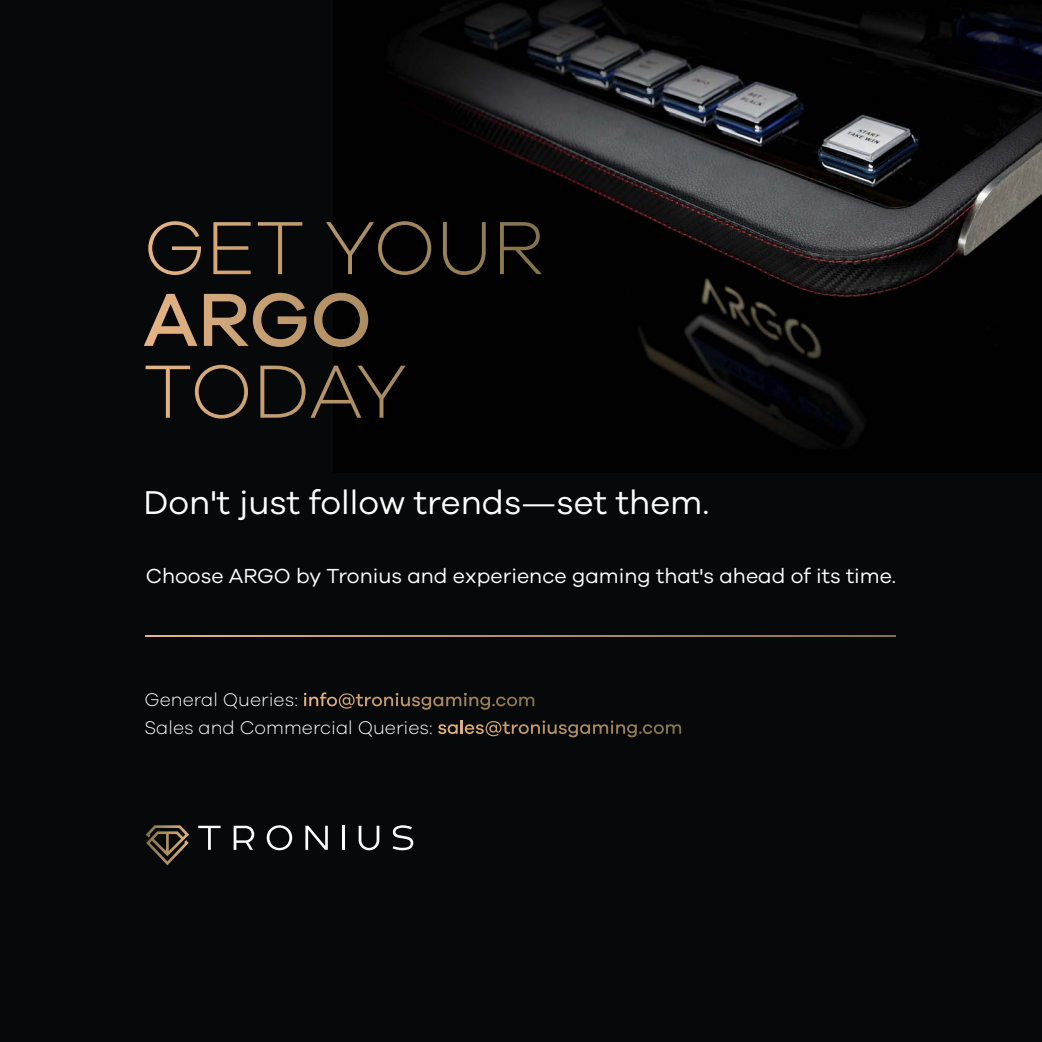
<style>
.page{position:relative;width:1042px;height:1042px;background:#070809}
.page>*{position:absolute;margin:0;border:0;box-sizing:border-box;transform-origin:0 0}
.t1{font:33.95px "Galano Grotesque";color:#fff}
.t2{font:21px "Galano Grotesque";color:#fff}
.t3{font:300 18.9px "Galano Grotesque";color:#fff}
</style>
<div class="page">
<img style="left:334px;top:0;width:708px;height:430px">
<svg style="left:198px;top:826px;width:23px;height:24px"></svg>
<svg style="left:234px;top:826px;width:20px;height:24px"></svg>
<svg style="left:267px;top:825px;width:25px;height:25px"></svg>
<svg style="left:305px;top:826px;width:23px;height:24px"></svg>
<hr style="left:342px;top:826px;width:2px;height:24px;background:#fff">
<svg style="left:359px;top:826px;width:20px;height:24px"></svg>
<svg style="left:393px;top:825px;width:20px;height:25px"></svg>
<svg style="left:146px;top:825px;width:43px;height:40px"></svg>
<svg style="left:146px;top:635px;width:750px;height:1px"></svg>
<svg style="left:438px;top:720px;width:243px;height:17px"></svg>
<svg style="left:304px;top:692px;width:230px;height:18px"></svg>
<svg style="left:148px;top:221px;width:53px;height:54px"></svg>
<svg style="left:213px;top:222px;width:38px;height:52px"></svg>
<svg style="left:258px;top:222px;width:44px;height:52px"></svg>
<svg style="left:326px;top:221px;width:105px;height:54px"></svg>
<svg style="left:443px;top:222px;width:43px;height:53px"></svg>
<svg style="left:500px;top:222px;width:42px;height:52px"></svg>
<svg style="left:144px;top:294px;width:53px;height:52px"></svg>
<svg style="left:204px;top:293px;width:102px;height:54px"></svg>
<svg style="left:314px;top:293px;width:54px;height:54px"></svg>
<svg style="left:146px;top:365px;width:102px;height:53px"></svg>
<svg style="left:260px;top:366px;width:145px;height:52px"></svg>
<h1 class="t1" style="left:143px;top:483px;width:567px">Don't just follow trends—set them.</h1>
<p class="t2" style="left:146px;top:563px;width:752px">Choose ARGO by Tronius and experience gaming that's ahead of its time.</p>
<p class="t3" style="left:145px;top:688px;width:155px">General Queries:</p>
<p class="t3" style="left:145px;top:716px;width:290px">Sales and Commercial Queries:</p>
</div>
